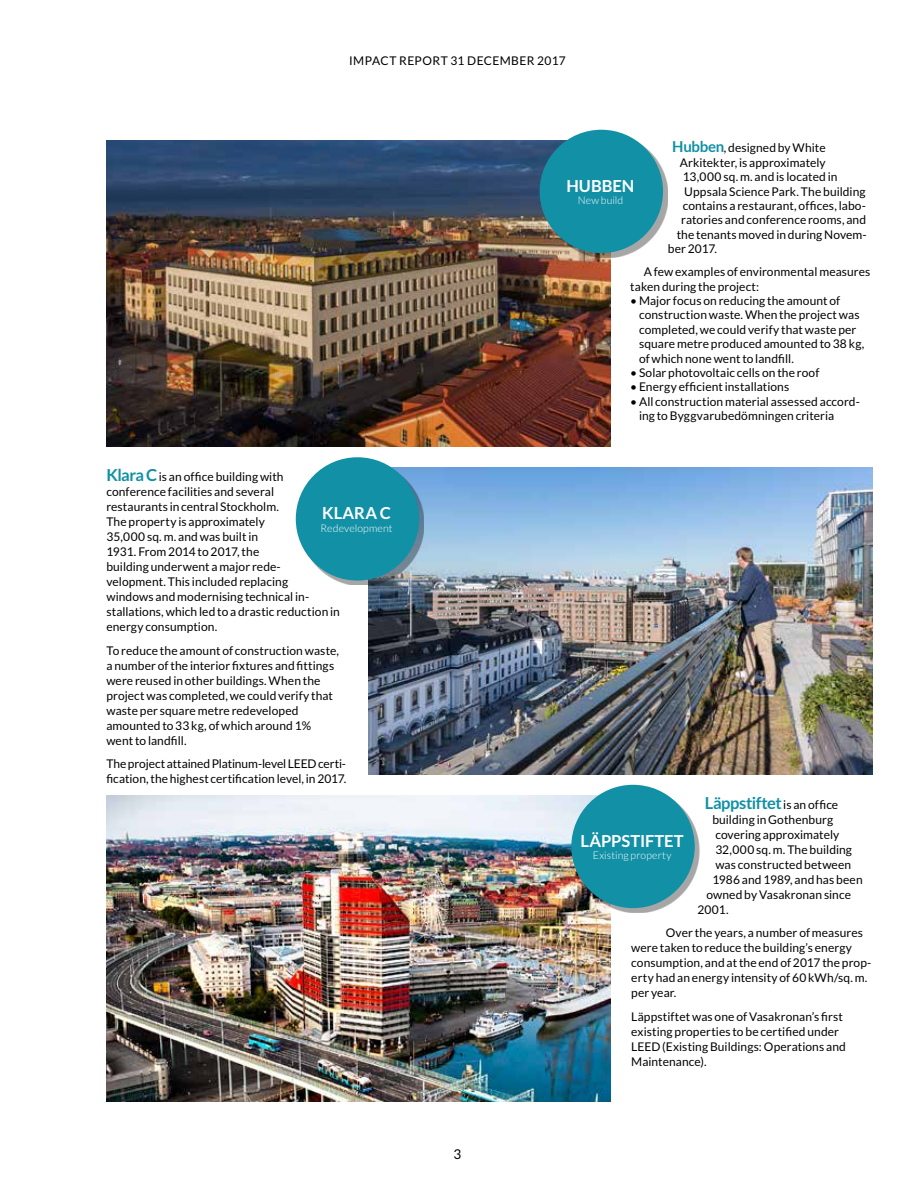
<style>
.page{position:relative;width:915px;height:1191px;background:#fff}
.page>*{position:absolute;margin:0;border:0;box-sizing:border-box;transform-origin:0 0}
.t1{font:700 16.5px "Lato";color:#fff}
.t2{font:700 16.5px "Lato";letter-spacing:-.025em;color:#1190a6}
.t3{font:13.5px "Lato";color:#000}
.t4{font:12px/15px "Lato";letter-spacing:.005em;color:#000}
.t5{font:12px "Lato";letter-spacing:.035em;color:#000}
.t6{font:300 10.5px "Lato";letter-spacing:.01em;color:#fff}
.s1{font-weight:700;font-size:16.5px;color:#1190a6}
.s2{font-weight:700;font-size:15px;color:#1190a6}
.s3{font-weight:400;font-size:12px;color:#000}
</style>
<div class="page">
<img style="left:106px;top:140px;width:503px;height:306px">
<img style="left:369px;top:468px;width:503px;height:306px">
<img style="left:106px;top:795px;width:503px;height:306px">
<div style="left:544px;top:134px;width:123px;height:124px;background:#000;opacity:.35"></div>
<div style="left:539px;top:130px;width:123px;height:123px;background:#1190a6;border-radius:50%"></div>
<div style="left:300px;top:462px;width:123px;height:123px;background:#000;opacity:.35"></div>
<div style="left:296px;top:457px;width:123px;height:123px;background:#1190a6;border-radius:50%"></div>
<div style="left:575px;top:789px;width:124px;height:123px;background:#000;opacity:.35"></div>
<div style="left:571px;top:784px;width:123px;height:124px;background:#1190a6;border-radius:50%"></div>
<p class="t5" style="left:349px;top:54px;width:218px">IMPACT REPORT 31 DECEMBER 2017</p>
<p class="t4" style="left:106px;top:469px;width:235px"><span class="s1">Klara C</span>is an office building with conference facilities and several<br>restaurants in central Stockholm.<br>The property is approximately<br>35,000 sq. m. and was built in<br>1931. From 2014 to 2017, the<br>building underwent a major rede&shy;velopment. This included replacing<br>windows and modernising technical in&shy;stallations, which led to a drastic reduction in energy consumption.</p>
<p class="t4" style="left:106px;top:643px;width:234px">To reduce the amount of construction waste, a number of the interior fixtures and fittings were reused in other buildings. When the project was completed, we could verify that waste per square metre redeveloped amounted to 33 kg, of which around 1% went to landfill.</p>
<p class="t4" style="left:106px;top:756px;width:241px">The project attained Platinum-level LEED certi&shy;fication, the highest certification level, in 2017.</p>
<h1 class="t1" style="left:322px;top:504px;width:70px">KLARA C</h1>
<p class="t6" style="left:320px;top:522px;width:73px">Redevelopment</p>
<p class="t3" style="left:453px;top:1146px;width:9px">3</p>
<p class="t4" style="left:672px;top:140px;width:155px"><span class="s2">Hubben</span>, designed by White</p>
<p class="t4" style="left:679px;top:155px;width:147px">Arkitekter, is approximately</p>
<p class="t4" style="left:682px;top:169px;width:156px">13,000 sq. m. and is located in</p>
<p class="t4" style="left:684px;top:184px;width:183px">Uppsala Science Park. The building</p>
<p class="t4" style="left:682px;top:198px;width:185px">contains a restaurant, offices, labo-</p>
<p class="t4" style="left:681px;top:212px;width:186px">ratories and conference rooms, and</p>
<p class="t4" style="left:676px;top:227px;width:191px">the tenants moved in during Novem-</p>
<p class="t4" style="left:667px;top:241px;width:51px">ber 2017.</p>
<p class="t4" style="left:630px;top:264px;width:241px;line-height:14.4px;text-indent:14px">A few examples of environmental measures taken during the project:</p>
<p class="t4" style="left:638px;top:293px;width:227px;line-height:14.4px;text-indent:-9px">• Major focus on reducing the amount of construction waste. When the project was completed, we could verify that waste per square metre produced amounted to 38 kg, of which none went to landfill.</p>
<p class="t4" style="left:630px;top:365px;width:190px">• Solar photovoltaic cells on the roof</p>
<p class="t4" style="left:630px;top:379px;width:160px">• Energy efficient installations</p>
<p class="t4" style="left:638px;top:394px;width:222px;line-height:14.4px;text-indent:-9px">• All construction material assessed accord&shy;ing to Byggvarubedömningen criteria</p>
<h1 class="t1" style="left:566px;top:176px;width:69px">HUBBEN</h1>
<p class="t6" style="left:577px;top:195px;width:47px">New build</p>
<h1 class="t2" style="left:704px;top:793px;width:135px">Läppstiftet <span class="s3">is an office</span></h1>
<p class="t4" style="left:712px;top:811px;width:122px">building in Gothenburg</p>
<p class="t4" style="left:715px;top:826px;width:125px">covering approximately</p>
<p class="t4" style="left:715px;top:841px;width:138px">32,000 sq. m. The building</p>
<p class="t4" style="left:715px;top:856px;width:137px">was constructed between</p>
<p class="t4" style="left:712px;top:871px;width:152px">1986 and 1989, and has been</p>
<p class="t4" style="left:706px;top:886px;width:146px">owned by Vasakronan since</p>
<p class="t4" style="left:697px;top:901px;width:33px">2001.</p>
<p class="t4" style="left:631px;top:925px;width:241px;text-indent:34px">Over the years, a number of measures were taken to reduce the building’s energy consumption, and at the end of 2017 the prop&shy;erty had an energy intensity of 60 kWh/sq. m. per year.</p>
<p class="t4" style="left:631px;top:1008px;width:216px">Läppstiftet was one of Vasakronan’s first existing properties to be certified under LEED (Existing Buildings: Operations and Maintenance).</p>
<h1 class="t1" style="left:580px;top:831px;width:105px">LÄPPSTIFTET</h1>
<p class="t6" style="left:592px;top:850px;width:80px">Existing property</p>
</div>
